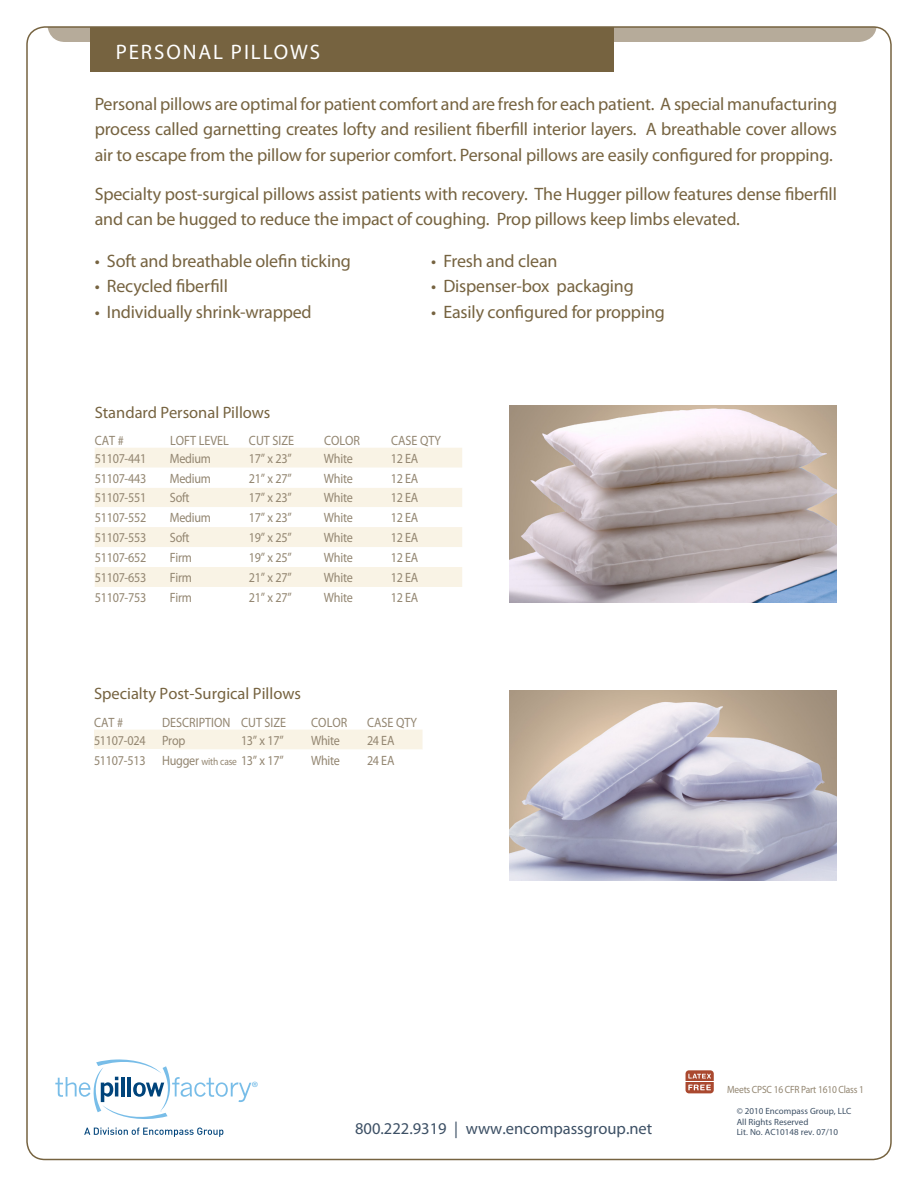
<style>
.page{position:relative;width:918px;height:1188px;background:#fff}
.page>*{position:absolute;margin:0;border:0;box-sizing:border-box;transform-origin:0 0}
.t1{font:21px "Myriad Pro";letter-spacing:.09em;color:#fff}
.t2{font:18px/25.5px "Myriad Pro";letter-spacing:-.01em;color:#766340;text-align:justify}
.t3{font:16.65px "Myriad Pro";color:#78bde8}
.t4{font:16.5px "Myriad Pro";color:#766340}
.t5{font:16.5px "Myriad Pro";color:#3d5065}
.t6{font:13.5px "Myriad Pro";letter-spacing:-.02em;color:#938671;scale:.9 1}
.t7{font:13.5px "Myriad Pro";color:#938671;scale:.9 1}
.t8{font:10.5px "Myriad Pro";letter-spacing:-.02em;color:#938671;scale:.9 1}
.t9{font:9px/10.8px "Myriad Pro";color:#3d5065}
.s1{font-size:13.5px}
</style>
<div class="page">
<img style="left:509px;top:406px;width:328px;height:197px">
<div style="left:48px;top:29px;width:828px;height:13px;background:#b6ab9a"></div>
<div style="left:90px;top:18px;width:524px;height:54px;background:#766340"></div>
<div style="left:0;top:0;width:918px;height:26px;background:#fff"></div>
<div style="left:95px;top:448px;width:367px;height:99px;background:#f9f3e5"></div>
<svg style="left:95px;top:468px;width:367px;height:59px"></svg>
<div style="left:95px;top:567px;width:367px;height:20px;background:#f9f3e5"></div>
<img style="left:509px;top:691px;width:328px;height:190px">
<div style="left:94px;top:730px;width:329px;height:19px;background:#f9f3e5"></div>
<svg style="left:686px;top:1070px;width:28px;height:23px"></svg>
<svg style="left:686px;top:1074px;width:28px;height:16px"></svg>
<svg style="left:84px;top:1128px;width:139px;height:9px"></svg>
<svg style="left:55px;top:1059px;width:198px;height:60px"></svg>
<p class="t1" style="left:116px;top:39px;width:206px">PERSONAL PILLOWS</p>
<p class="t2" style="left:95px;top:91px;width:744px">Personal pillows are optimal for patient comfort and are fresh for each patient. A special manufacturing process called garnetting creates lofty and resilient fiberfill interior layers. A breathable cover allows air to escape from the pillow for superior comfort. Personal pillows are easily configured for propping.</p>
<p class="t2" style="left:95px;top:181px;width:744px">Specialty post-surgical pillows assist patients with recovery. The Hugger pillow features dense fiberfill and can be hugged to reduce the impact of coughing. Prop pillows keep limbs elevated.</p>
<p class="t2" style="left:95px;top:248px;width:258px">• Soft and breathable olefin ticking</p>
<p class="t2" style="left:95px;top:273px;width:135px">• Recycled fiberfill</p>
<p class="t2" style="left:95px;top:299px;width:219px">• Individually shrink-wrapped</p>
<p class="t2" style="left:431px;top:248px;width:128px">• Fresh and clean</p>
<p class="t2" style="left:431px;top:273px;width:204px">• Dispenser-box packaging</p>
<p class="t2" style="left:431px;top:299px;width:235px">• Easily configured for propping</p>
<p class="t4" style="left:95px;top:402px;width:177px">Standard Personal Pillows</p>
<p class="t6" style="left:95px;top:432px;width:34px">CAT #</p>
<p class="t7" style="left:170px;top:432px;width:67px">LOFT LEVEL</p>
<p class="t6" style="left:249px;top:432px;width:52px">CUT SIZE</p>
<p class="t6" style="left:324px;top:432px;width:42px">COLOR</p>
<p class="t6" style="left:391px;top:432px;width:57px">CASE QTY</p>
<p class="t6" style="left:95px;top:450px;width:59px">51107-441</p>
<p class="t6" style="left:170px;top:450px;width:47px">Medium</p>
<p class="t6" style="left:249px;top:450px;width:49px">17” x 23”</p>
<p class="t6" style="left:324px;top:450px;width:34px">White</p>
<p class="t6" style="left:391px;top:450px;width:32px">12 EA</p>
<p class="t6" style="left:95px;top:470px;width:59px">51107-443</p>
<p class="t6" style="left:170px;top:470px;width:47px">Medium</p>
<p class="t6" style="left:249px;top:470px;width:49px">21” x 27”</p>
<p class="t6" style="left:324px;top:470px;width:34px">White</p>
<p class="t6" style="left:391px;top:470px;width:32px">12 EA</p>
<p class="t6" style="left:95px;top:490px;width:59px">51107-551</p>
<p class="t6" style="left:170px;top:490px;width:23px">Soft</p>
<p class="t6" style="left:249px;top:490px;width:49px">17” x 23”</p>
<p class="t6" style="left:324px;top:490px;width:34px">White</p>
<p class="t6" style="left:391px;top:490px;width:32px">12 EA</p>
<p class="t6" style="left:95px;top:509px;width:59px">51107-552</p>
<p class="t6" style="left:170px;top:509px;width:47px">Medium</p>
<p class="t6" style="left:249px;top:509px;width:49px">17” x 23”</p>
<p class="t6" style="left:324px;top:509px;width:34px">White</p>
<p class="t6" style="left:391px;top:509px;width:32px">12 EA</p>
<p class="t6" style="left:95px;top:529px;width:59px">51107-553</p>
<p class="t6" style="left:170px;top:529px;width:23px">Soft</p>
<p class="t6" style="left:249px;top:529px;width:49px">19” x 25”</p>
<p class="t6" style="left:324px;top:529px;width:34px">White</p>
<p class="t6" style="left:391px;top:529px;width:32px">12 EA</p>
<p class="t6" style="left:95px;top:549px;width:59px">51107-652</p>
<p class="t6" style="left:170px;top:549px;width:26px">Firm</p>
<p class="t6" style="left:249px;top:549px;width:49px">19” x 25”</p>
<p class="t6" style="left:324px;top:549px;width:34px">White</p>
<p class="t6" style="left:391px;top:549px;width:32px">12 EA</p>
<p class="t6" style="left:95px;top:569px;width:59px">51107-653</p>
<p class="t6" style="left:170px;top:569px;width:26px">Firm</p>
<p class="t6" style="left:249px;top:569px;width:49px">21” x 27”</p>
<p class="t6" style="left:324px;top:569px;width:34px">White</p>
<p class="t6" style="left:391px;top:569px;width:32px">12 EA</p>
<p class="t6" style="left:95px;top:589px;width:59px">51107-753</p>
<p class="t6" style="left:170px;top:589px;width:26px">Firm</p>
<p class="t6" style="left:249px;top:589px;width:49px">21” x 27”</p>
<p class="t6" style="left:324px;top:589px;width:34px">White</p>
<p class="t6" style="left:391px;top:589px;width:32px">12 EA</p>
<p class="t4" style="left:94px;top:684px;width:209px">Specialty Post-Surgical Pillows</p>
<p class="t6" style="left:94px;top:714px;width:34px">CAT #</p>
<p class="t7" style="left:162px;top:714px;width:77px">DESCRIPTION</p>
<p class="t6" style="left:241px;top:714px;width:52px">CUT SIZE</p>
<p class="t6" style="left:311px;top:714px;width:42px">COLOR</p>
<p class="t6" style="left:367px;top:714px;width:57px">CASE QTY</p>
<p class="t6" style="left:94px;top:732px;width:59px">51107-024</p>
<p class="t6" style="left:162px;top:732px;width:27px">Prop</p>
<p class="t6" style="left:241px;top:732px;width:49px">13” x 17”</p>
<p class="t6" style="left:311px;top:732px;width:34px">White</p>
<p class="t6" style="left:367px;top:732px;width:32px">24 EA</p>
<p class="t6" style="left:94px;top:752px;width:59px">51107-513</p>
<p class="t8" style="left:162px;top:755px;width:85px"><span class="s1">Hugger</span> with case</p>
<p class="t6" style="left:241px;top:752px;width:49px">13” x 17”</p>
<p class="t6" style="left:311px;top:752px;width:34px">White</p>
<p class="t6" style="left:367px;top:752px;width:32px">24 EA</p>
<p class="t3" style="left:251px;top:1077px;width:8px">®</p>
<p class="t5" style="left:355px;top:1119px;width:299px">800.222.9319 | www.encompassgroup.net</p>
<p class="t8" style="left:727px;top:1083px;width:154px">Meets CPSC 16 CFR Part 1610 Class 1</p>
<p class="t9" style="left:737px;top:1105px;width:116px">© 2010 Encompass Group, LLC<br>All Rights Reserved<br>Lit. No. AC10148 rev. 07/10</p>
</div>
